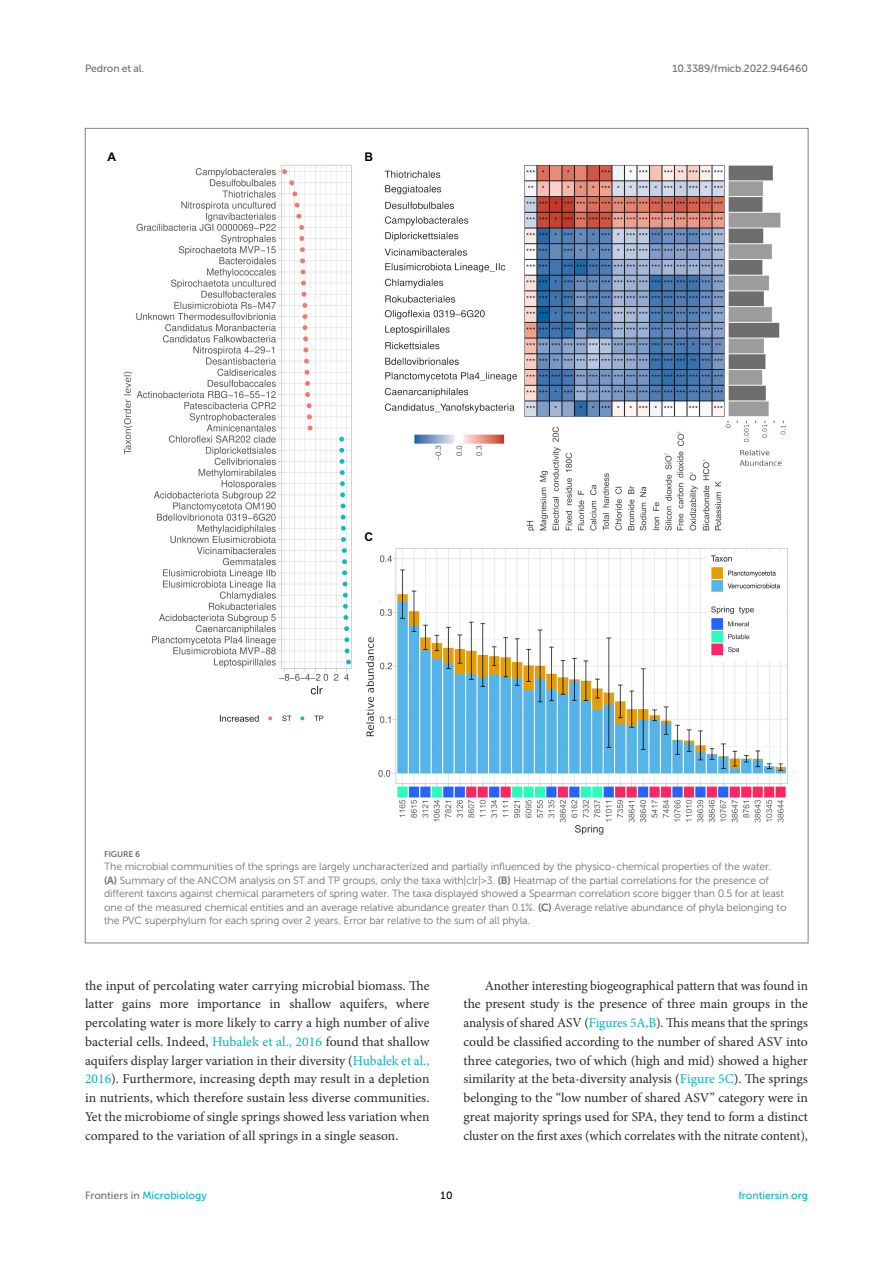
<style>
.page{position:relative;width:893px;height:1263px;background:#fff}
.page>*{position:absolute;margin:0;border:0;box-sizing:border-box;transform-origin:0 0}
.TEXT{font:13.5px/18.8px "Minion Pro";letter-spacing:-.01em;color:#2b2b2a;text-align:justify}
.TEXT_FLUSH{font:13.5px/18.8px "Minion Pro";letter-spacing:.005em;color:#2b2b2a;text-align:justify}
.t1{font:700 12px "Arial";color:#000}
.FIG_LEG{font:10.5px/13.5px "Museo Sans 300";letter-spacing:-.01em;color:#706f70}
.t2{font:10.5px "Museo Sans 500";color:#00b4c4}
.t3{font:10.5px "Museo Sans 500";letter-spacing:-.015em;color:#706f70}
.t4{font:10.5px "Museo Sans 500";color:#000}
.FIG_HD{font:8.25px "Museo Sans 700";letter-spacing:-.01em;color:#706f70}
.s1{font-family:"Museo Sans 700"}
.s2{color:#00b4c4}
.s3{color:#706f70}
</style>
<div class="page">
<img style="left:123px;top:165px;width:665px;height:670px">
<p class="t3" style="left:85px;top:63px;width:61px">Pedron et al.</p>
<p class="t3" style="left:672px;top:63px;width:137px">10.3389/fmicb.2022.946460</p>
<p class="t1" style="left:108px;top:148px;width:10px">A</p>
<p class="t1" style="left:364px;top:148px;width:10px">B</p>
<p class="t1" style="left:364px;top:528px;width:10px">C</p>
<p class="FIG_HD" style="left:104px;top:849px;width:37px">FIGURE 6</p>
<p class="FIG_LEG" style="left:104px;top:860px;width:684px">The microbial communities of the springs are largely uncharacterized and partially influenced by the physico-chemical properties of the water. <span class="s1">(A)</span> Summary of the ANCOM analysis on ST and TP groups, only the taxa with|clr| &gt; 3. <span class="s1">(B)</span> Heatmap of the partial correlations for the presence of different taxons against chemical parameters of spring water. The taxa displayed showed a Spearman correlation score bigger than 0.5 for at least one of the measured chemical entities and an average relative abundance greater than 0.1%. <span class="s1">(C)</span> Average relative abundance of phyla belonging to the PVC superphylum for each spring over 2 years. Error bar relative to the sum of all phyla.</p>
<p class="TEXT_FLUSH" style="left:85px;top:976px;width:346px">the input of percolating water carrying microbial biomass. The latter gains more importance in shallow aquifers, where percolating water is more likely to carry a high number of alive bacterial cells. Indeed, <span class="s2">Hubalek et al., 2016</span> found that shallow aquifers display larger variation in their diversity (<span class="s2">Hubalek et al., 2016</span>). Furthermore, increasing depth may result in a depletion in nutrients, which therefore sustain less diverse communities.<br>Yet the microbiome of single springs showed less variation when compared to the variation of all springs in a single season.</p>
<p class="TEXT" style="left:463px;top:976px;width:346px;text-indent:21px">Another interesting biogeographical pattern that was found in the present study is the presence of three main groups in the analysis of shared ASV (<span class="s2">Figures 5A,B</span>). This means that the springs could be classified according to the number of shared ASV into three categories, two of which (high and mid) showed a higher similarity at the beta-diversity analysis (<span class="s2">Figure 5C</span>). The springs belonging to the “low number of shared ASV” category were in great majority springs used for SPA, they tend to form a distinct cluster on the first axes (which correlates with the nitrate content),</p>
<p class="t2" style="left:85px;top:1190px;width:123px"><span class="s3">Frontiers in</span> Microbiology</p>
<p class="t4" style="left:440px;top:1190px;width:14px">10</p>
<p class="t2" style="left:738px;top:1190px;width:71px">frontiersin.org</p>
</div>
